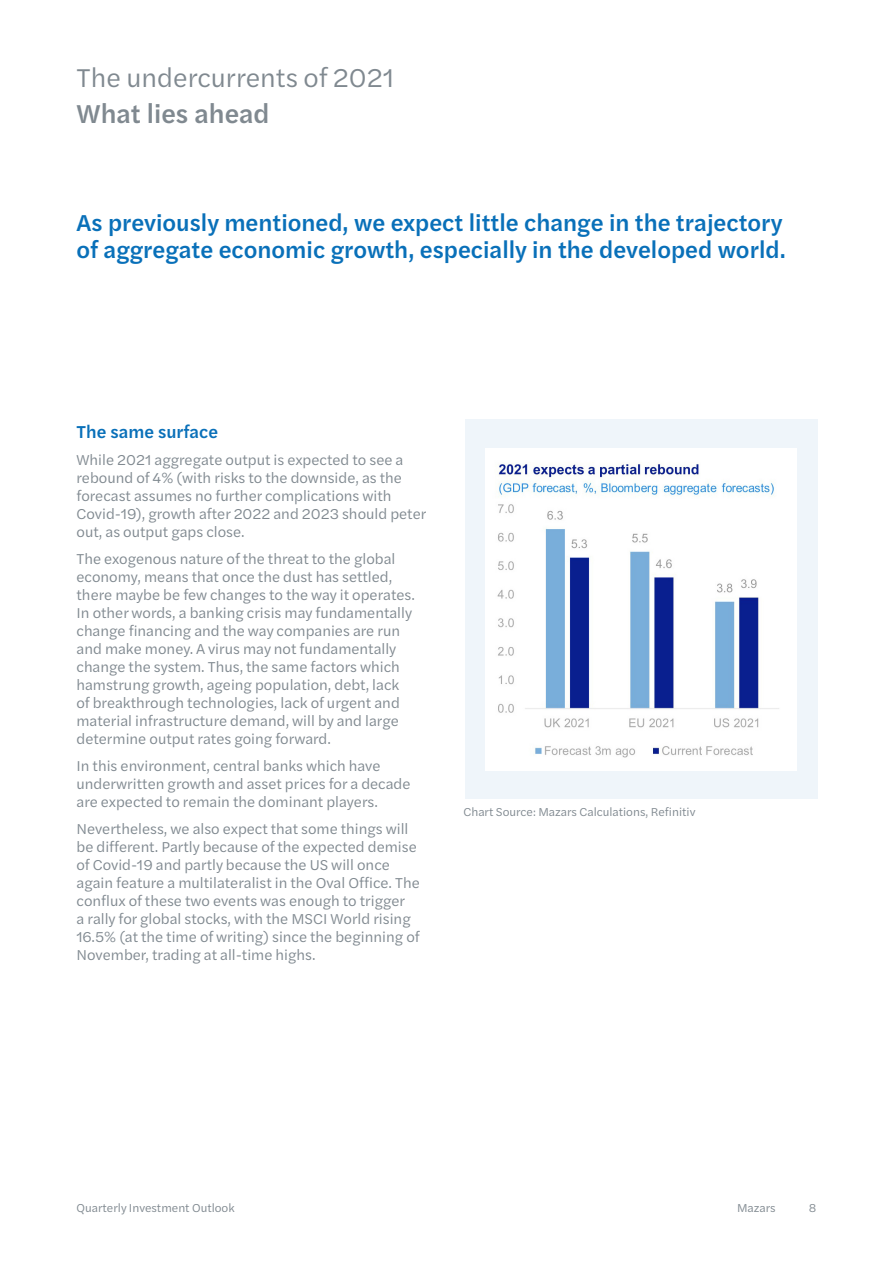
<style>
.page{position:relative;width:893px;height:1263px;background:#fff}
.page>*{position:absolute;margin:0;border:0;box-sizing:border-box;transform-origin:0 0}
.Page_title{font:27px "Halyard Text";color:#808990}
.Page_subtitle{font:500 27px "Halyard Text";color:#808990}
.Page_introduction_co{font:500 24px/27px "Halyard Text";color:#0970b9}
.Subheading{font:500 18px "Halyard Text";color:#0970b9}
.Body_text{font:15px/18px "Halyard Text";color:#808990}
.Footer_text{font:12px "Halyard Text";color:#808990}
</style>
<div class="page">
<div style="left:465px;top:419px;width:352px;height:379px;background:#eff5fa"></div>
<div style="left:485px;top:448px;width:312px;height:323px;background:#fff"></div>
<img style="left:497px;top:462px;width:282px;height:296px">
<p class="Page_title" style="left:77px;top:58px;width:319px">The undercurrents of 2021</p>
<p class="Page_subtitle" style="left:77px;top:94px;width:195px">What lies ahead</p>
<p class="Page_introduction_co" style="left:77px;top:208px;width:711px">As previously mentioned, we expect little change in the trajectory of aggregate economic growth, especially in the developed world.</p>
<p class="Subheading" style="left:77px;top:419px;width:143px">The same surface</p>
<p class="Body_text" style="left:77px;top:450px;width:351px">While 2021 aggregate output is expected to see a rebound of 4% (with risks to the downside, as the forecast assumes no further complications with Covid-19), growth after 2022 and 2023 should peter out, as output gaps close.</p>
<p class="Body_text" style="left:77px;top:549px;width:340px">The exogenous nature of the threat to the global economy, means that once the dust has settled, there maybe be few changes to the way it operates.<br>In other words, a banking crisis may fundamentally change financing and the way companies are run and make money. A virus may not fundamentally change the system. Thus, the same factors which hamstrung growth, ageing population, debt, lack of breakthrough technologies, lack of urgent and material infrastructure demand, will by and large determine output rates going forward.</p>
<p class="Body_text" style="left:77px;top:756px;width:335px">In this environment, central banks which have underwritten growth and asset prices for a decade are expected to remain the dominant players.</p>
<p class="Body_text" style="left:77px;top:819px;width:345px">Nevertheless, we also expect that some things will be different. Partly because of the expected demise of Covid-19 and partly because the US will once again feature a multilateralist in the Oval Office. The conflux of these two events was enough to trigger<br>a rally for global stocks, with the MSCI World rising 16.5% (at the time of writing) since the beginning of November, trading at all-time highs.</p>
<p class="Footer_text" style="left:463px;top:803px;width:233px">Chart Source: Mazars Calculations, Refinitiv</p>
<p class="Footer_text" style="left:77px;top:1199px;width:160px">Quarterly Investment Outlook</p>
<p class="Footer_text" style="left:737px;top:1199px;width:40px">Mazars</p>
<p class="Footer_text" style="left:809px;top:1199px;width:9px">8</p>
</div>
